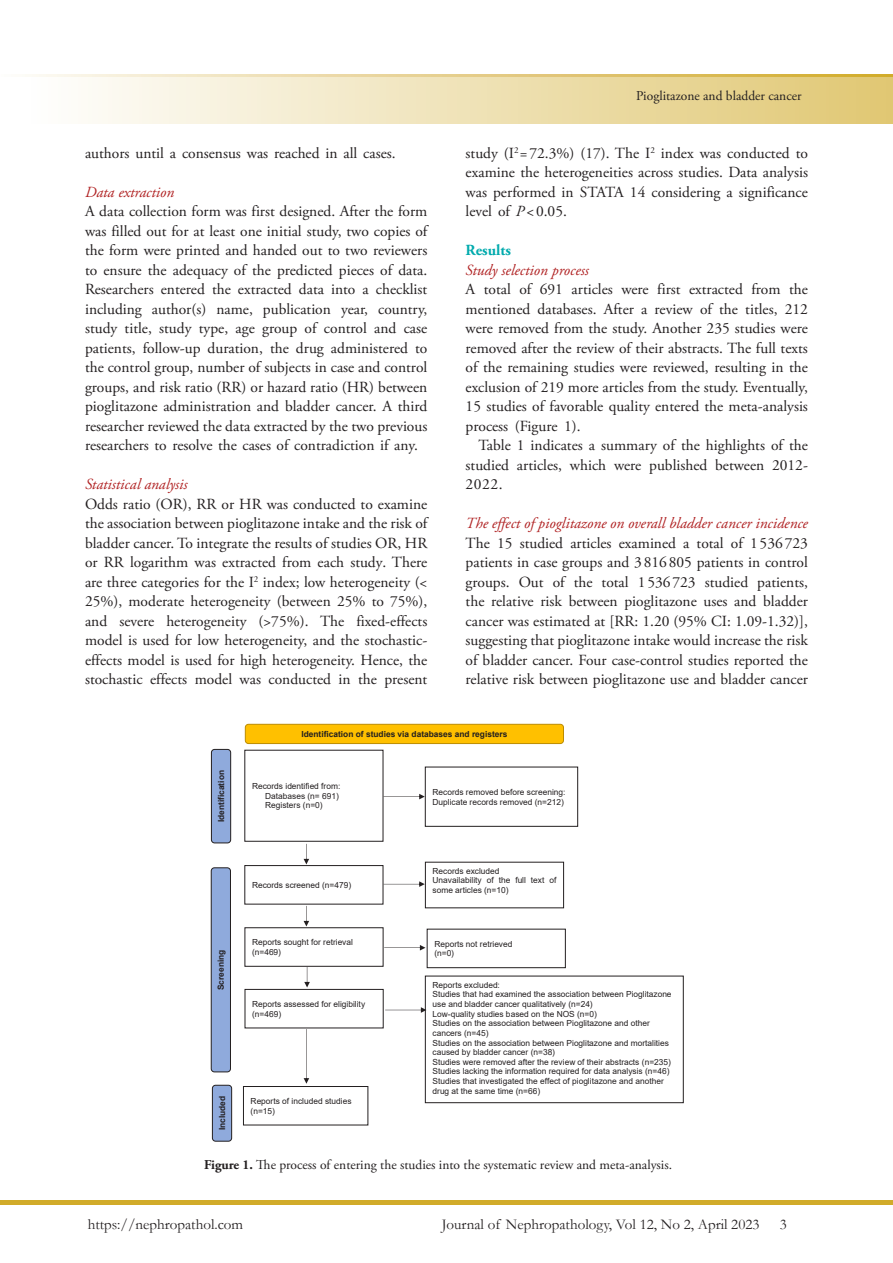
<style>
.page{position:relative;width:893px;height:1263px;background:#fff}
.page>*{position:absolute;margin:0;border:0;box-sizing:border-box;transform-origin:0 0}
.t1{font:15.45px/19.5px "Adobe Garamond Pro";color:#231f20;text-align:justify}
.t2{font:italic 15.45px "Adobe Garamond Pro";color:#b02223}
.Body_Text{font:700 15.45px "Adobe Garamond Pro";color:#00aaad}
.t3{font:15px "Garamond";color:#231f20}
.t4{font:13.5px "Adobe Garamond Pro";color:#231f20}
.t5{font:8.4px/9.6px "Arial";color:#231f20}
.t6{font:700 8.4px "Arial";color:#231f20}
.s1{font-style:italic}
.s2{font-weight:700}
</style>
<div class="page">
<hr style="left:0;top:1200px;width:893px;height:4px;background:#d1ab2a">
<div style="left:0;top:77px;width:893px;height:46px;background:linear-gradient(to right,#fff,#e0c773)"></div>
<svg style="left:32px;top:75px;width:861px;height:2px;background:#e5cf8b"></svg>
<div style="left:244px;top:750px;width:139px;height:92px;border:1px solid #231f20"></div>
<div style="left:425px;top:766px;width:153px;height:61px;border:1px solid #231f20"></div>
<div style="left:244px;top:865px;width:139px;height:39px;border:1px solid #231f20"></div>
<div style="left:244px;top:927px;width:140px;height:40px;border:1px solid #231f20"></div>
<div style="left:427px;top:929px;width:139px;height:39px;border:1px solid #231f20"></div>
<div style="left:245px;top:989px;width:139px;height:39px;border:1px solid #231f20"></div>
<div style="left:425px;top:975px;width:259px;height:128px;border:1px solid #231f20"></div>
<div style="left:243px;top:1086px;width:125px;height:39px;border:1px solid #231f20"></div>
<svg style="left:384px;top:794px;width:41px;height:5px"></svg>
<svg style="left:384px;top:881px;width:41px;height:6px"></svg>
<svg style="left:384px;top:945px;width:41px;height:5px"></svg>
<svg style="left:385px;top:1007px;width:41px;height:6px"></svg>
<div style="left:245px;top:724px;width:319px;height:20px;background:#ffc000;border:1px solid #bc8c00;border-radius:3px"></div>
<div style="left:211px;top:749px;width:20px;height:94px;background:#8faadc;border:1px solid #231f20;border-radius:3px"></div>
<div style="left:211px;top:867px;width:20px;height:205px;background:#8faadc;border:1px solid #231f20;border-radius:3px"></div>
<div style="left:212px;top:1085px;width:20px;height:57px;background:#8faadc;border:1px solid #231f20;border-radius:3px"></div>
<svg style="left:304px;top:844px;width:5px;height:20px"></svg>
<svg style="left:304px;top:906px;width:5px;height:20px"></svg>
<svg style="left:304px;top:967px;width:6px;height:20px"></svg>
<svg style="left:304px;top:1029px;width:5px;height:55px"></svg>
<p class="t1" style="left:85px;top:144px;width:312px">authors until a consensus was reached in all cases.</p>
<p class="t2" style="left:85px;top:183px;width:91px">Data extraction</p>
<p class="t1" style="left:85px;top:202px;width:344px">A data collection form was first designed. After the form was filled out for at least one initial study, two copies of the form were printed and handed out to two reviewers to ensure the adequacy of the predicted pieces of data.<br>Researchers entered the extracted data into a checklist including author(s) name, publication year, country, study title, study type, age group of control and case patients, follow-up duration, the drug administered to the control group, number of subjects in case and control groups, and risk ratio (RR) or hazard ratio (HR) between pioglitazone administration and bladder cancer. A third researcher reviewed the data extracted by the two previous researchers to resolve the cases of contradiction if any.</p>
<p class="t2" style="left:85px;top:475px;width:104px">Statistical analysis</p>
<p class="t1" style="left:85px;top:495px;width:344px">Odds ratio (OR), RR or HR was conducted to examine the association between pioglitazone intake and the risk of bladder cancer. To integrate the results of studies OR, HR or RR logarithm was extracted from each study. There are three categories for the I<sup>2</sup> index; low heterogeneity (&lt; 25%), moderate heterogeneity (between 25% to 75%), and severe heterogeneity (&gt;75%). The fixed-effects model is used for low heterogeneity, and the stochastic&shy;effects model is used for high heterogeneity. Hence, the stochastic effects model was conducted in the present</p>
<p class="t4" style="left:636px;top:88px;width:167px">Pioglitazone and bladder cancer</p>
<p class="t1" style="left:466px;top:144px;width:344px">study (I<sup>2</sup>=72.3%) (17). The I<sup>2</sup> index was conducted to examine the heterogeneities across studies. Data analysis was performed in STATA 14 considering a significance level of <span class="s1">P</span>&lt;0.05.</p>
<p class="Body_Text" style="left:466px;top:242px;width:47px">Results</p>
<p class="t2" style="left:466px;top:261px;width:125px">Study selection process</p>
<p class="t1" style="left:466px;top:280px;width:344px">A total of 691 articles were first extracted from the mentioned databases. After a review of the titles, 212 were removed from the study. Another 235 studies were removed after the review of their abstracts. The full texts of the remaining studies were reviewed, resulting in the exclusion of 219 more articles from the study. Eventually, 15 studies of favorable quality entered the meta-analysis process (Figure 1).</p>
<p class="t1" style="left:466px;top:436px;width:344px;text-indent:13px">Table 1 indicates a summary of the highlights of the studied articles, which were published between 2012- 2022.</p>
<p class="t2" style="left:466px;top:514px;width:344px">The effect of pioglitazone on overall bladder cancer incidence</p>
<p class="t1" style="left:466px;top:534px;width:344px">The 15 studied articles examined a total of 1536723 patients in case groups and 3 816805 patients in control groups. Out of the total 1536723 studied patients, the relative risk between pioglitazone uses and bladder cancer was estimated at [RR: 1.20 (95% CI: 1.09-1.32)], suggesting that pioglitazone intake would increase the risk of bladder cancer. Four case-control studies reported the relative risk between pioglitazone use and bladder cancer</p>
<p class="t6" style="left:215px;top:822px;width:54px;rotate:-90deg">Identification</p>
<p class="t6" style="left:301px;top:728px;width:207px">Identification of studies via databases and registers</p>
<p class="t5" style="left:265px;top:781px;width:77px;text-indent:-13px">Records identified from:<br>Databases (n= 691)<br>Registers (n=0)</p>
<p class="t5" style="left:432px;top:787px;width:134px">Records removed before screening:<br>Duplicate records removed (n=212)</p>
<p class="t5" style="left:252px;top:880px;width:101px">Records screened (n=479)</p>
<p class="t5" style="left:433px;top:866px;width:125px">Records excluded<br>Unavailability of the full text of some articles (n=10)</p>
<p class="t5" style="left:252px;top:937px;width:102px">Reports sought for retrieval (n=469)</p>
<p class="t5" style="left:434px;top:939px;width:80px">Reports not retrieved (n=0)</p>
<p class="t6" style="left:215px;top:990px;width:42px;rotate:-90deg">Screening</p>
<p class="t5" style="left:433px;top:980px;width:241px">Reports excluded:<br>Studies that had examined the association between Pioglitazone use and bladder cancer qualitatively (n=24)<br>Low-quality studies based on the NOS (n=0)<br>Studies on the association between Pioglitazone and other cancers (n=45)<br>Studies on the association between Pioglitazone and mortalities caused by bladder cancer (n=38)<br>Studies were removed after the review of their abstracts (n=235)<br>Studies lacking the information required for data analysis (n=46)<br>Studies that investigated the effect of pioglitazone and another drug at the same time (n=66)</p>
<p class="t5" style="left:252px;top:999px;width:115px">Reports assessed for eligibility (n=469)</p>
<p class="t6" style="left:216px;top:1130px;width:36px;rotate:-90deg">Included</p>
<p class="t4" style="left:204px;top:1157px;width:470px"><span class="s2">Figure 1.</span> The process of entering the studies into the systematic review and meta-analysis.</p>
<p class="t5" style="left:251px;top:1096px;width:102px">Reports of included studies (n=15)</p>
<p class="t3" style="left:88px;top:1214px;width:157px">https://nephropathol.com</p>
<p class="t3" style="left:442px;top:1214px;width:319px">Journal of Nephropathology, Vol 12, No 2, April 2023</p>
<p class="t3" style="left:780px;top:1214px;width:9px">3</p>
</div>
